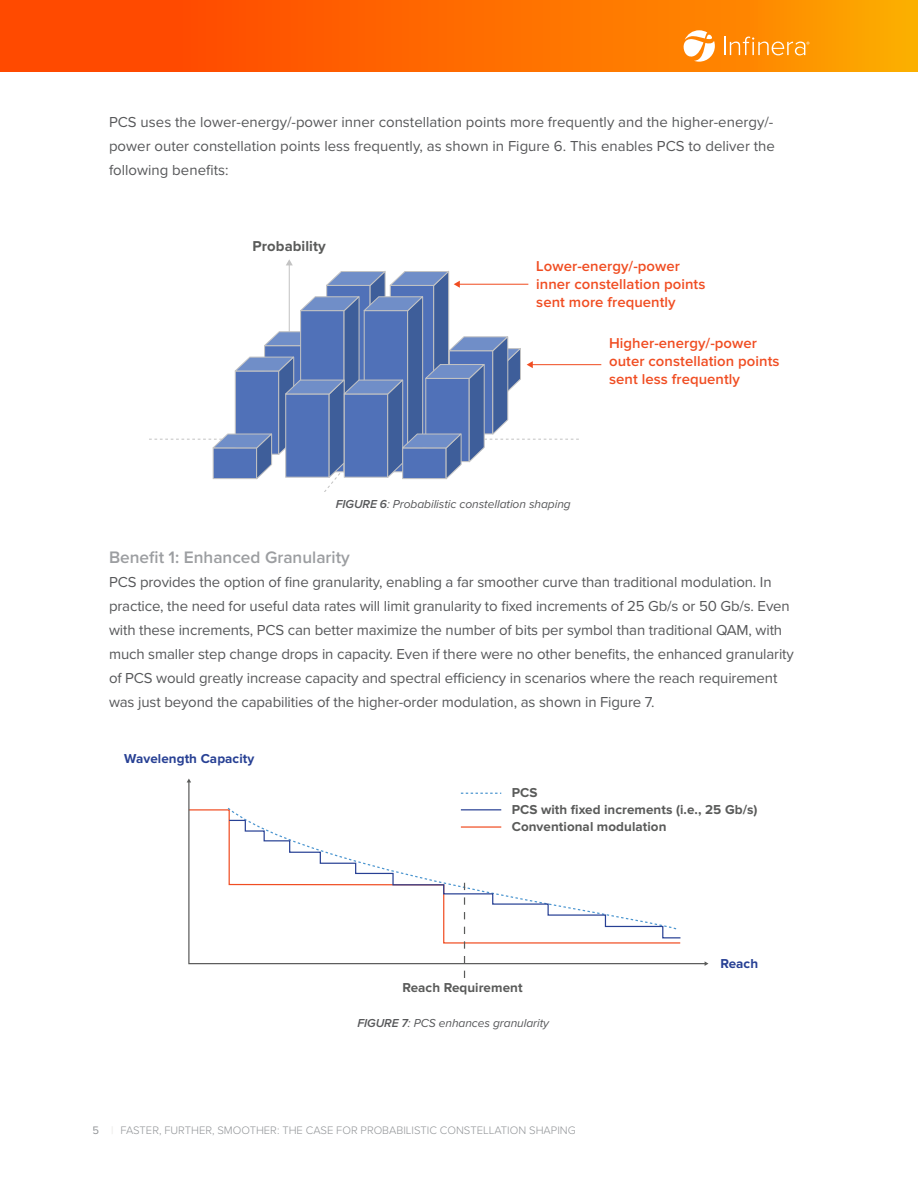
<style>
.page{position:relative;width:918px;height:1188px;background:#fff}
.page>*{position:absolute;margin:0;border:0;box-sizing:border-box;transform-origin:0 0}
.Body_SubHeader{font:600 17.25px "Proxima Nova";color:#9c9ea1}
.Body_Text{font:15px/24px "Proxima Nova";letter-spacing:-.01em;color:#57585a;text-align:justify}
.t1{font:600 14.85px/17.9px "Proxima Nova";letter-spacing:.005em;color:#f04d22}
.t2{font:700 14.85px "Proxima Nova";letter-spacing:.005em;color:#5a5b5a}
.t3{font:700 13.5px/17.2px "Proxima Nova";letter-spacing:.005em;color:#5a5b5a}
.t4{font:700 13.5px "Proxima Nova";letter-spacing:.005em;color:#274094}
.Notation{font:italic 12px "Proxima Nova";letter-spacing:-.005em;color:#57585a}
.t5{font:300 11.25px "Proxima Nova";color:#919497}
.s1{font-weight:600}
.s2{font-weight:400}
.s3{font-weight:400;color:#e7e6e4}
</style>
<div class="page">
<svg style="left:0;top:0;width:918px;height:72px;background:#fe6b00"></svg>
<svg style="left:682px;top:30px;width:33px;height:32px"></svg>
<svg style="left:724px;top:37px;width:85px;height:18px;background:#fea335"></svg>
<hr style="left:532px;top:364px;width:69px;height:1px;background:#f04d22">
<svg style="left:149px;top:259px;width:432px;height:233px"></svg>
<svg style="left:188px;top:782px;width:517px;height:183px"></svg>
<svg style="left:464px;top:882px;width:1px;height:96px"></svg>
<svg style="left:461px;top:793px;width:40px;height:1px"></svg>
<hr style="left:461px;top:809px;width:40px;height:1px;background:#274094">
<hr style="left:461px;top:826px;width:40px;height:2px;background:#f04d22">
<p class="Body_Text" style="left:109px;top:109px;width:667px">PCS uses the lower-energy/-power inner constellation points more frequently and the higher-energy/- power outer constellation points less frequently, as shown in Figure 6. This enables PCS to deliver the following benefits:</p>
<p class="t2" style="left:253px;top:239px;width:75px">Probability</p>
<p class="t1" style="left:536px;top:258px;width:171px">Lower-energy/-power inner constellation points sent more frequently</p>
<p class="t1" style="left:609px;top:335px;width:172px">Higher-energy/-power outer constellation points sent less frequently</p>
<p class="Notation" style="left:336px;top:495px;width:237px"><span class="s1">FIGURE 6</span>: Probabilistic constellation shaping</p>
<p class="Body_SubHeader" style="left:109px;top:544px;width:242px">Benefit 1: Enhanced Granularity</p>
<p class="Body_Text" style="left:109px;top:569px;width:686px;text-align:left">PCS provides the option of fine granularity, enabling a far smoother curve than traditional modulation. In practice, the need for useful data rates will limit granularity to fixed increments of 25 Gb/s or 50 Gb/s. Even with these increments, PCS can better maximize the number of bits per symbol than traditional QAM, with much smaller step change drops in capacity. Even if there were no other benefits, the enhanced granularity of PCS would greatly increase capacity and spectral efficiency in scenarios where the reach requirement was just beyond the capabilities of the higher-order modulation, as shown in Figure 7.</p>
<p class="t4" style="left:124px;top:753px;width:132px">Wavelength Capacity</p>
<p class="t3" style="left:512px;top:784px;width:247px">PCS<br>PCS with fixed increments (i.e., 25 Gb/s)<br>Conventional modulation</p>
<p class="t3" style="left:402px;top:979px;width:122px">Reach Requirement</p>
<p class="Notation" style="left:357px;top:1014px;width:193px"><span class="s1">FIGURE 7</span>: PCS enhances granularity</p>
<p class="t4" style="left:720px;top:958px;width:39px">Reach</p>
<p class="t5" style="left:93px;top:1122px;width:485px"><span class="s2">5</span> <span class="s3">|</span> FASTER, FURTHER, SMOOTHER: THE CASE FOR PROBABILISTIC CONSTELLATION SHAPING</p>
</div>
